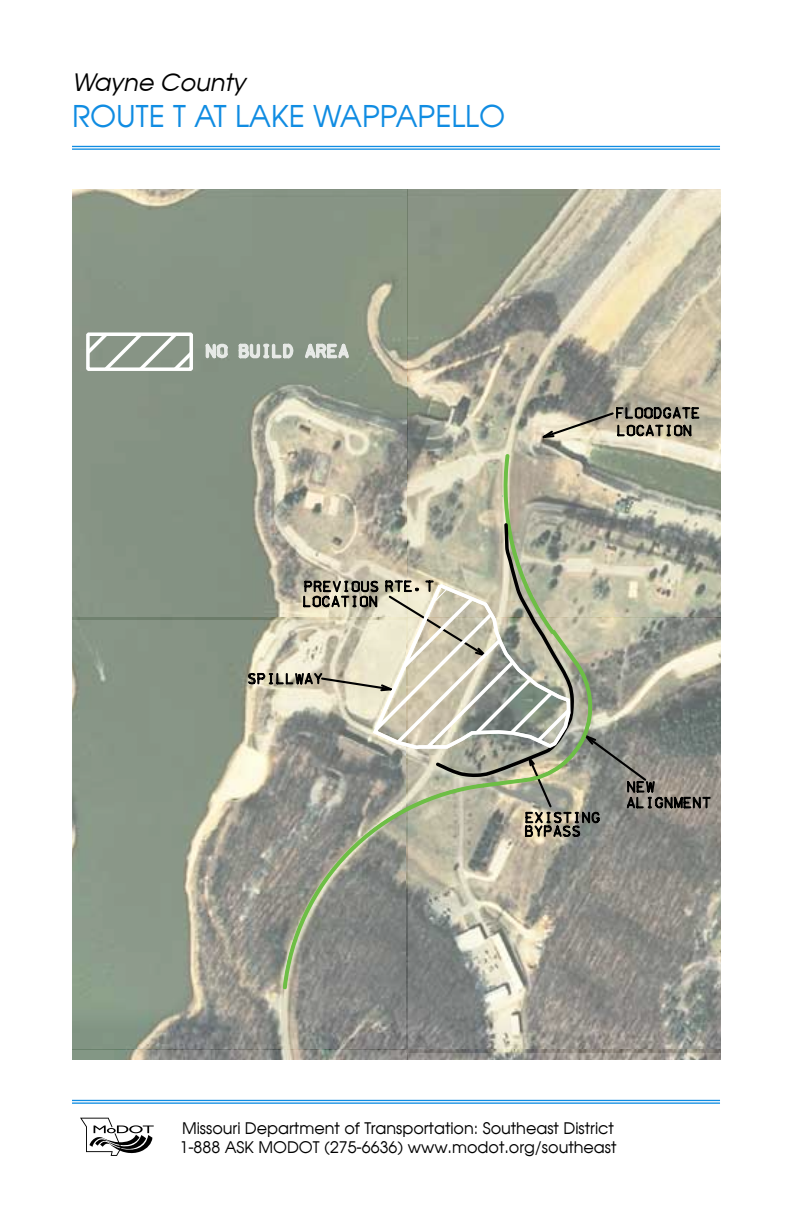
<style>
.page{position:relative;width:792px;height:1224px;background:#fff}
.page>*{position:absolute;margin:0;border:0;box-sizing:border-box;transform-origin:0 0}
.t1{font:30px "Avalon Plain";color:#108ce2}
.t2{font:italic 24px "Avalon";color:#000}
.t3{font:16px/19.2px "Avalon Plain";color:#000}
</style>
<div class="page">
<img style="left:72px;top:190px;width:648px;height:428px">
<img style="left:72px;top:618px;width:336px;height:441px">
<img style="left:406px;top:617px;width:314px;height:435px">
<img style="left:408px;top:1050px;width:312px;height:9px">
<svg style="left:535px;top:405px;width:163px;height:35px;background:#a29d8c"></svg>
<svg style="left:281px;top:839px;width:206px;height:152px;background:#94978c"></svg>
<div style="left:86px;top:332px;width:107px;height:39px;border:4px solid #fff"></div>
<svg style="left:88px;top:334px;width:103px;height:35px"></svg>
<svg style="left:203px;top:341px;width:28px;height:20px"></svg>
<svg style="left:237px;top:341px;width:58px;height:20px"></svg>
<svg style="left:302px;top:341px;width:50px;height:20px"></svg>
<svg style="left:246px;top:452px;width:464px;height:387px;background:#afae9c"></svg>
<hr style="left:72px;top:146px;width:648px;height:1px;background:#108ce2">
<hr style="left:72px;top:148px;width:648px;height:2px;background:#108ce2">
<svg style="left:80px;top:1118px;width:74px;height:38px"></svg>
<hr style="left:72px;top:1100px;width:648px;height:1px;background:#108ce2">
<hr style="left:72px;top:1102px;width:648px;height:2px;background:#108ce2">
<h2 class="t2" style="left:72px;top:67px;width:175px">Wayne County</h2>
<h1 class="t1" style="left:72px;top:97px;width:435px">Route T at Lake Wappapello</h1>
<p class="t3" style="left:179px;top:1118px;width:439px">Missouri Department of Transportation: Southeast District<br>1-888 ASK MODOT (275-6636) www.modot.org/southeast</p>
</div>
